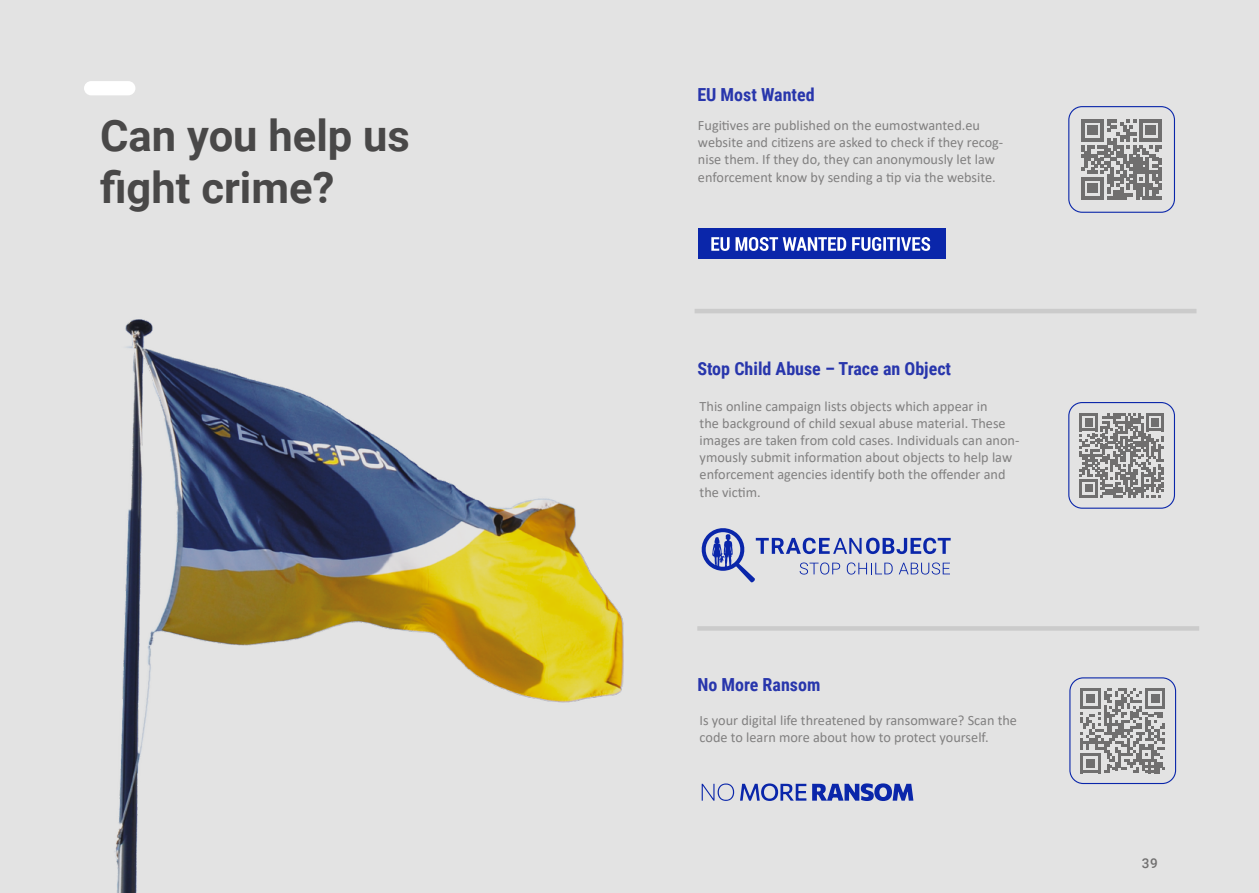
<style>
.page{position:relative;width:1259px;height:893px;background:#e3e3e3}
.page>*{position:absolute;margin:0;border:0;box-sizing:border-box;transform-origin:0 0}
.t1{font:700 43.5px/52.5px "Roboto";color:#494848}
.t2{font:700 18px "Roboto Condensed";color:#2836ac}
.t3{font:14.25px/17.1px "Calibri";color:#818080}
.t4{font:500 13.5px "Roboto";color:#706f6f}
</style>
<div class="page">
<svg style="left:1068px;top:106px;width:107px;height:107px"></svg>
<svg style="left:1068px;top:402px;width:107px;height:107px"></svg>
<svg style="left:1069px;top:677px;width:107px;height:107px"></svg>
<div style="left:84px;top:81px;width:51px;height:14px;background:#fff;border-radius:7px"></div>
<div style="left:698px;top:229px;width:247px;height:30px;background:#0a26aa"></div>
<svg style="left:711px;top:237px;width:219px;height:14px"></svg>
<hr style="left:694px;top:309px;width:502px;height:4px;background:#cbcbcb">
<div style="left:697px;top:626px;width:502px;height:5px;background:#cbcbcb"></div>
<svg style="left:701px;top:783px;width:212px;height:18px"></svg>
<svg style="left:701px;top:528px;width:249px;height:55px"></svg>
<img style="left:115px;top:319px;width:509px;height:574px">
<h1 class="t1" style="left:100px;top:107px;width:311px">Can you help us fight crime?</h1>
<p class="t2" style="left:697px;top:82px;width:119px">EU Most Wanted</p>
<p class="t3" style="left:698px;top:117px;width:307px">Fugitives are published on the eumostwanted.eu website and citizens are asked to check if they recog&shy;nise them. If they do, they can anonymously let law enforcement know by sending a tip via the website.</p>
<p class="t2" style="left:697px;top:356px;width:255px">Stop Child Abuse – Trace an Object</p>
<p class="t3" style="left:699px;top:397px;width:321px">This online campaign lists objects which appear in<br>the background of child sexual abuse material. These images are taken from cold cases. Individuals can anon&shy;ymously submit information about objects to help law enforcement agencies identify both the offender and the victim.</p>
<p class="t2" style="left:697px;top:672px;width:125px">No More Ransom</p>
<p class="t3" style="left:699px;top:711px;width:319px">Is your digital life threatened by ransomware? Scan the code to learn more about how to protect yourself.</p>
<p class="t4" style="left:1142px;top:854px;width:17px">39</p>
</div>
